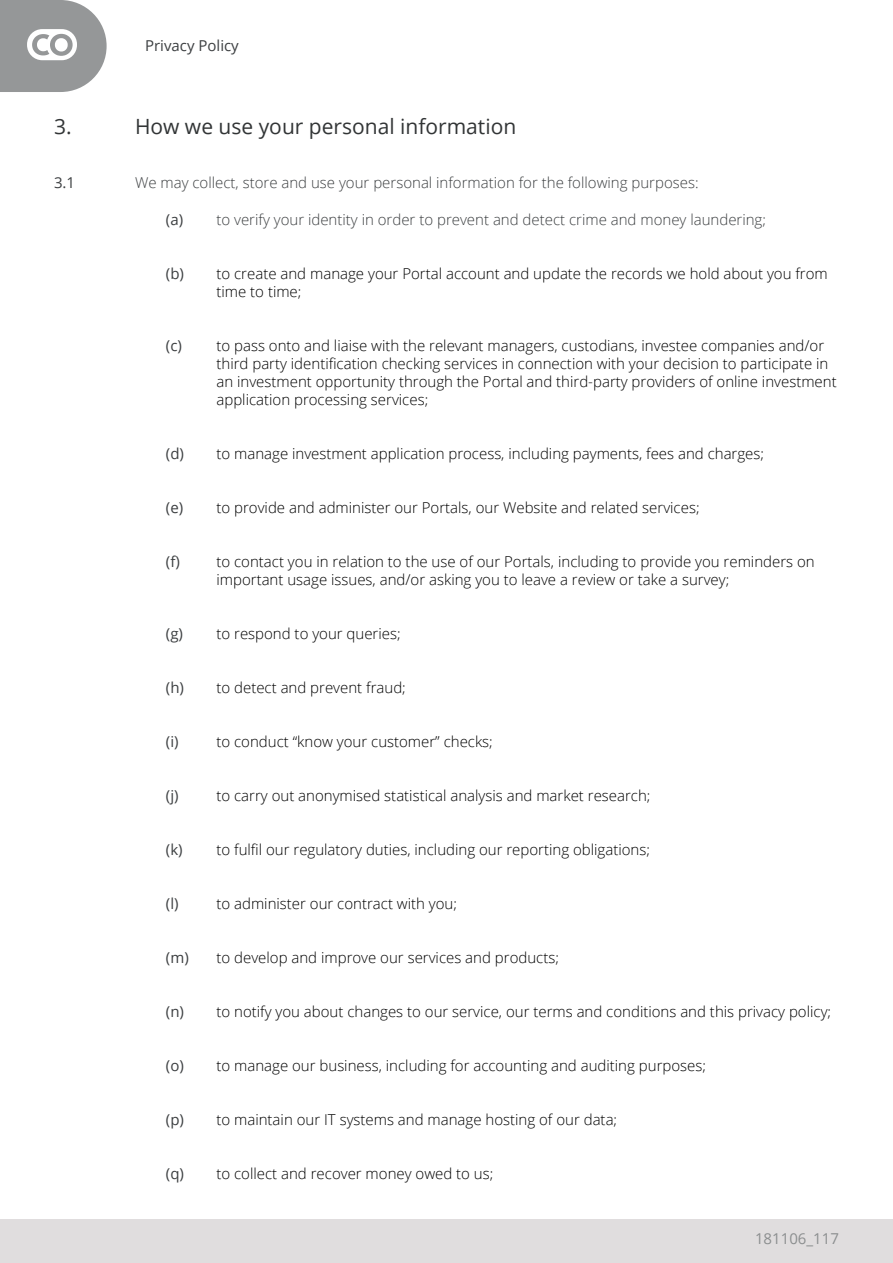
<style>
.page{position:relative;width:893px;height:1263px;background:#fff}
.page>*{position:absolute;margin:0;border:0;box-sizing:border-box;transform-origin:0 0}
.t1{font:21px "Open Sans";color:#323536}
.t2{font:300 15px/18px "Open Sans";color:#000001}
.t3{font:300 15px "Open Sans";color:#3c3f41}
.t4{font:15px "Open Sans";color:#3c3f41}
.t5{font:15px "Open Sans";color:#8b8e8f}
</style>
<div class="page">
<div style="left:0;top:1219px;width:893px;height:44px;background:#e0ddde"></div>
<svg style="left:0;top:0;width:107px;height:92px"></svg>
<h1 class="t1" style="left:54px;top:112px;width:19px">3.</h1>
<p class="t4" style="left:54px;top:172px;width:23px">3.1</p>
<p class="t4" style="left:145px;top:35px;width:95px">Privacy Policy</p>
<h1 class="t1" style="left:135px;top:112px;width:383px">How we use your personal information</h1>
<p class="t3" style="left:135px;top:172px;width:565px">We may collect, store and use your personal information for the following purposes:</p>
<p class="t4" style="left:166px;top:209px;width:19px">(a)</p>
<p class="t4" style="left:166px;top:263px;width:20px">(b)</p>
<p class="t4" style="left:166px;top:335px;width:18px">(c)</p>
<p class="t4" style="left:166px;top:443px;width:20px">(d)</p>
<p class="t4" style="left:166px;top:497px;width:19px">(e)</p>
<p class="t4" style="left:166px;top:551px;width:15px">(f)</p>
<p class="t4" style="left:166px;top:623px;width:19px">(g)</p>
<p class="t4" style="left:166px;top:677px;width:20px">(h)</p>
<p class="t4" style="left:166px;top:731px;width:14px">(i)</p>
<p class="t4" style="left:166px;top:785px;width:14px">(j)</p>
<p class="t4" style="left:166px;top:839px;width:18px">(k)</p>
<p class="t4" style="left:166px;top:893px;width:14px">(l)</p>
<p class="t4" style="left:166px;top:947px;width:24px">(m)</p>
<p class="t4" style="left:166px;top:1001px;width:20px">(n)</p>
<p class="t4" style="left:166px;top:1055px;width:19px">(o)</p>
<p class="t4" style="left:166px;top:1109px;width:20px">(p)</p>
<p class="t4" style="left:166px;top:1163px;width:20px">(q)</p>
<p class="t3" style="left:216px;top:209px;width:551px">to verify your identity in order to prevent and detect crime and money laundering;</p>
<p class="t2" style="left:216px;top:264px;width:613px">to create and manage your Portal account and update the records we hold about you from time to time;</p>
<p class="t2" style="left:216px;top:336px;width:622px">to pass onto and liaise with the relevant managers, custodians, investee companies and/or third party identification checking services in connection with your decision to participate in an investment opportunity through the Portal and third-party providers of online investment application processing services;</p>
<p class="t2" style="left:216px;top:444px;width:549px">to manage investment application process, including payments, fees and charges;</p>
<p class="t2" style="left:216px;top:498px;width:485px">to provide and administer our Portals, our Website and related services;</p>
<p class="t2" style="left:216px;top:552px;width:600px">to contact you in relation to the use of our Portals, including to provide you reminders on important usage issues, and/or asking you to leave a review or take a survey;</p>
<p class="t2" style="left:216px;top:624px;width:186px">to respond to your queries;</p>
<p class="t2" style="left:216px;top:678px;width:191px">to detect and prevent fraud;</p>
<p class="t2" style="left:216px;top:732px;width:278px">to conduct “know your customer” checks;</p>
<p class="t2" style="left:216px;top:786px;width:435px">to carry out anonymised statistical analysis and market research;</p>
<p class="t2" style="left:216px;top:840px;width:435px">to fulfil our regulatory duties, including our reporting obligations;</p>
<p class="t2" style="left:216px;top:894px;width:242px">to administer our contract with you;</p>
<p class="t2" style="left:216px;top:948px;width:344px">to develop and improve our services and products;</p>
<p class="t2" style="left:216px;top:1002px;width:616px">to notify you about changes to our service, our terms and conditions and this privacy policy;</p>
<p class="t2" style="left:216px;top:1056px;width:491px">to manage our business, including for accounting and auditing purposes;</p>
<p class="t2" style="left:216px;top:1110px;width:402px">to maintain our IT systems and manage hosting of our data;</p>
<p class="t2" style="left:216px;top:1164px;width:278px">to collect and recover money owed to us;</p>
<p class="t5" style="left:755px;top:1228px;width:85px">181106_117</p>
</div>
